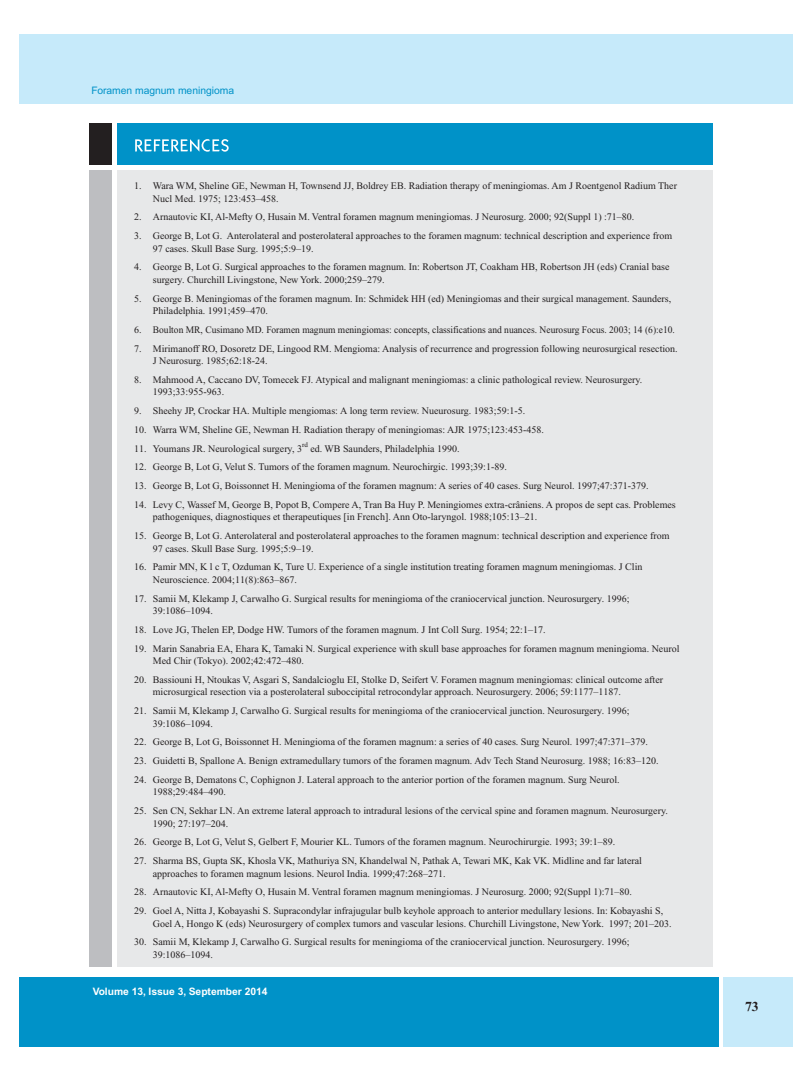
<style>
.page{position:relative;width:810px;height:1080px;background:#fff}
.page>*{position:absolute;margin:0;border:0;box-sizing:border-box;transform-origin:0 0}
.t1{font:700 13.75px "Times New Roman";color:#231f20}
.t2{font:700 10.25px "Helvetica";color:#fff}
.t3{font:10.25px "Helvetica";color:#0092c8}
.t4{font:10px/12.5px "Times New Roman";color:#231f20}
.t5{font:7px "Times New Roman";color:#231f20}
</style>
<div class="page">
<div style="left:90px;top:123px;width:22px;height:42px;background:#231f20"></div>
<div style="left:117px;top:170px;width:596px;height:796px;background:#e7e8e9"></div>
<div style="left:90px;top:170px;width:22px;height:796px;background:#bdbec1"></div>
<div style="left:117px;top:123px;width:596px;height:42px;background:#0092c8"></div>
<svg style="left:135px;top:139px;width:94px;height:13px"></svg>
<div style="left:19px;top:978px;width:699px;height:69px;background:#0092c8"></div>
<div style="left:724px;top:978px;width:69px;height:69px;background:#c6eafa"></div>
<div style="left:19px;top:34px;width:774px;height:69px;background:#c6eafa"></div>
<p class="t3" style="left:91px;top:85px;width:144px">Foramen magnum meningioma</p>
<p class="t4" style="left:153px;top:180px;width:526px;text-indent:-19px">1. Wara WM, Sheline GE, Newman H, Townsend JJ, Boldrey EB. Radiation therapy of meningiomas. Am J Roentgenol Radium Ther<br>Nucl Med. 1975; 123:453–458.</p>
<p class="t4" style="left:134px;top:211px;width:502px">2. Arnautovic KI, Al-Mefty O, Husain M. Ventral foramen magnum meningiomas. J Neurosurg. 2000; 92(Suppl 1) :71–80.</p>
<p class="t4" style="left:153px;top:230px;width:521px;text-indent:-19px">3. George B, Lot G. Anterolateral and posterolateral approaches to the foramen magnum: technical description and experience from<br>97 cases. Skull Base Surg. 1995;5:9–19.</p>
<p class="t4" style="left:153px;top:261px;width:518px;text-indent:-19px">4. George B, Lot G. Surgical approaches to the foramen magnum. In: Robertson JT, Coakham HB, Robertson JH (eds) Cranial base surgery. Churchill Livingstone, New York. 2000;259–279.</p>
<p class="t4" style="left:153px;top:292px;width:520px;text-indent:-19px">5. George B. Meningiomas of the foramen magnum. In: Schmidek HH (ed) Meningiomas and their surgical management. Saunders,<br>Philadelphia. 1991;459–470.</p>
<p class="t4" style="left:134px;top:324px;width:542px">6. Boulton MR, Cusimano MD. Foramen magnum meningiomas: concepts, classifications and nuances. Neurosurg Focus. 2003; 14 (6):e10.</p>
<p class="t4" style="left:153px;top:342px;width:526px;text-indent:-19px">7. Mirimanoff RO, Dosoretz DE, Lingood RM. Mengioma: Analysis of recurrence and progression following neurosurgical resection.<br>J Neurosurg. 1985;62:18-24.</p>
<p class="t4" style="left:153px;top:374px;width:491px;text-indent:-19px">8. Mahmood A, Caccano DV, Tomecek FJ. Atypical and malignant meningiomas: a clinic pathological review. Neurosurgery.<br>1993;33:955-963.</p>
<p class="t4" style="left:134px;top:405px;width:393px">9. Sheehy JP, Crockar HA. Multiple mengiomas: A long term review. Nueurosurg. 1983;59:1-5.</p>
<p class="t4" style="left:134px;top:424px;width:411px">10. Warra WM, Sheline GE, Newman H. Radiation therapy of meningiomas: AJR 1975;123:453-458.</p>
<p class="t4" style="left:134px;top:442px;width:169px">11. Youmans JR. Neurological surgery, 3</p>
<p class="t5" style="left:302px;top:441px;width:7px">rd</p>
<p class="t4" style="left:310px;top:442px;width:151px">ed. WB Saunders, Philadelphia 1990.</p>
<p class="t4" style="left:134px;top:461px;width:374px">12. George B, Lot G, Velut S. Tumors of the foramen magnum. Neurochirgic. 1993;39:1-89.</p>
<p class="t4" style="left:134px;top:480px;width:516px">13. George B, Lot G, Boissonnet H. Meningioma of the foramen magnum: A series of 40 cases. Surg Neurol. 1997;47:371-379.</p>
<p class="t4" style="left:153px;top:499px;width:524px;text-indent:-19px">14. Levy C, Wassef M, George B, Popot B, Compere A, Tran Ba Huy P. Meningiomes extra-crâniens. A propos de sept cas. Problemes pathogeniques, diagnostiques et therapeutiques [in French]. Ann Oto-laryngol. 1988;105:13–21.</p>
<p class="t4" style="left:153px;top:530px;width:518px;text-indent:-19px">15. George B, Lot G. Anterolateral and posterolateral approaches to the foramen magnum: technical description and experience from<br>97 cases. Skull Base Surg. 1995;5:9–19.</p>
<p class="t4" style="left:153px;top:561px;width:491px;text-indent:-19px">16. Pamir MN, K l c T, Ozduman K, Ture U. Experience of a single institution treating foramen magnum meningiomas. J Clin<br>Neuroscience. 2004;11(8):863–867.</p>
<p class="t4" style="left:153px;top:592px;width:478px;text-indent:-19px">17. Samii M, Klekamp J, Carwalho G. Surgical results for meningioma of the craniocervical junction. Neurosurgery. 1996;<br>39:1086–1094.</p>
<p class="t4" style="left:134px;top:624px;width:413px">18. Love JG, Thelen EP, Dodge HW. Tumors of the foramen magnum. J Int Coll Surg. 1954; 22:1–17.</p>
<p class="t4" style="left:153px;top:642px;width:528px;text-indent:-19px">19. Marin Sanabria EA, Ehara K, Tamaki N. Surgical experience with skull base approaches for foramen magnum meningioma. Neurol<br>Med Chir (Tokyo). 2002;42:472–480.</p>
<p class="t4" style="left:153px;top:674px;width:512px;text-indent:-19px">20. Bassiouni H, Ntoukas V, Asgari S, Sandalcioglu EI, Stolke D, Seifert V. Foramen magnum meningiomas: clinical outcome after microsurgical resection via a posterolateral suboccipital retrocondylar approach. Neurosurgery. 2006; 59:1177–1187.</p>
<p class="t4" style="left:153px;top:705px;width:478px;text-indent:-19px">21. Samii M, Klekamp J, Carwalho G. Surgical results for meningioma of the craniocervical junction. Neurosurgery. 1996;<br>39:1086–1094.</p>
<p class="t4" style="left:134px;top:736px;width:515px">22. George B, Lot G, Boissonnet H. Meningioma of the foramen magnum: a series of 40 cases. Surg Neurol. 1997;47:371–379.</p>
<p class="t4" style="left:134px;top:755px;width:526px">23. Guidetti B, Spallone A. Benign extramedullary tumors of the foramen magnum. Adv Tech Stand Neurosurg. 1988; 16:83–120.</p>
<p class="t4" style="left:153px;top:774px;width:468px;text-indent:-19px">24. George B, Dematons C, Cophignon J. Lateral approach to the anterior portion of the foramen magnum. Surg Neurol.<br>1988;29:484–490.</p>
<p class="t4" style="left:153px;top:805px;width:517px;text-indent:-19px">25. Sen CN, Sekhar LN. An extreme lateral approach to intradural lesions of the cervical spine and foramen magnum. Neurosurgery.<br>1990; 27:197–204.</p>
<p class="t4" style="left:134px;top:836px;width:483px">26. George B, Lot G, Velut S, Gelbert F, Mourier KL. Tumors of the foramen magnum. Neurochirurgie. 1993; 39:1–89.</p>
<p class="t4" style="left:153px;top:855px;width:491px;text-indent:-19px">27. Sharma BS, Gupta SK, Khosla VK, Mathuriya SN, Khandelwal N, Pathak A, Tewari MK, Kak VK. Midline and far lateral approaches to foramen magnum lesions. Neurol India. 1999;47:268–271.</p>
<p class="t4" style="left:134px;top:886px;width:499px">28. Arnautovic KI, Al-Mefty O, Husain M. Ventral foramen magnum meningiomas. J Neurosurg. 2000; 92(Suppl 1):71–80.</p>
<p class="t4" style="left:153px;top:905px;width:520px;text-indent:-19px">29. Goel A, Nitta J, Kobayashi S. Supracondylar infrajugular bulb keyhole approach to anterior medullary lesions. In: Kobayashi S,<br>Goel A, Hongo K (eds) Neurosurgery of complex tumors and vascular lesions. Churchill Livingstone, New York. 1997; 201–203.</p>
<p class="t4" style="left:153px;top:936px;width:478px;text-indent:-19px">30. Samii M, Klekamp J, Carwalho G. Surgical results for meningioma of the craniocervical junction. Neurosurgery. 1996;<br>39:1086–1094.</p>
<p class="t2" style="left:93px;top:985px;width:176px">Volume 13, Issue 3, September 2014</p>
<h1 class="t1" style="left:745px;top:999px;width:15px">73</h1>
</div>
